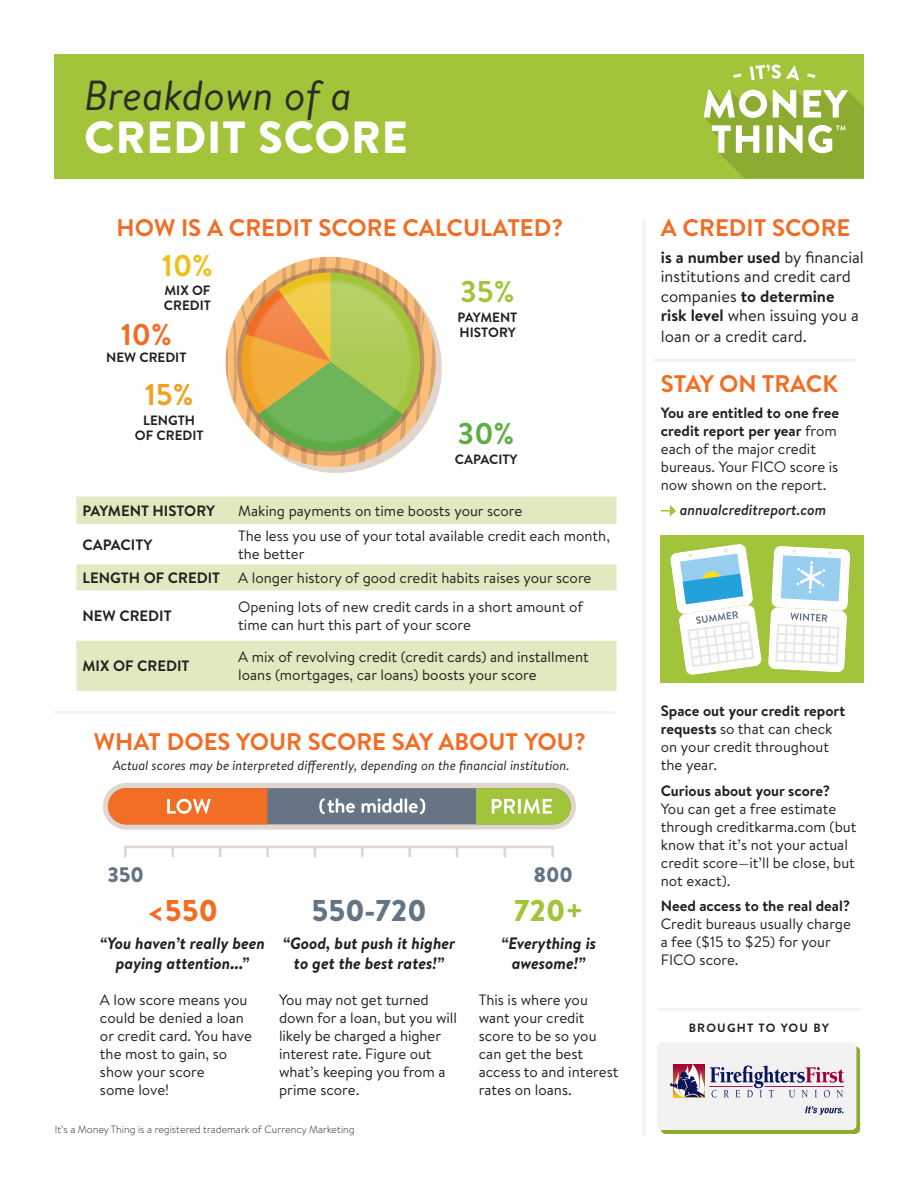
<style>
.page{position:relative;width:918px;height:1188px;background:#fff}
.page>*{position:absolute;margin:0;border:0;box-sizing:border-box;transform-origin:0 0}
.t1{font:900 45px "Brandon Text";letter-spacing:.02em;color:#fff}
.t2{font:italic 42px "Brandon Text";letter-spacing:-.005em;color:#2c2c25}
.t3{font:900 30px "Brandon Text";color:#637584}
.t4{font:900 30px "Brandon Text";color:#f36c23}
.t5{font:900 30px "Brandon Text";color:#a1c43a}
.t6{font:700 30px "Brandon Text";color:#f0a11e}
.t7{font:700 30px "Brandon Text";color:#f36c23}
.t8{font:700 30px "Brandon Text";color:#edc11a}
.t9{font:700 30px "Brandon Text";color:#a1c43a}
.t10{font:700 30px "Brandon Text";color:#5dad45}
.t11{font:700 24px "Brandon Text";color:#f36c23}
.t12{font:900 21px "Brandon Text";letter-spacing:-.01em;color:#637584}
.t13{font:16.5px/19.5px "Brandon Text";color:#231f20}
.t14{font:italic 700 16.5px/19.5px "Brandon Text";color:#231f20;text-align:center}
.t15{font:15px/18px "Brandon Text";color:#231f20}
.t16{font:700 15px "Brandon Text";color:#231f20}
.t17{font:italic 500 15px "Brandon Text";color:#231f20}
.t18{font:italic 13.5px "Brandon Text";color:#231f20}
.t19{font:700 13.5px/15px "Brandon Text";color:#231f20}
.t20{font:700 12px "Brandon Text";letter-spacing:.1em;color:#231f20}
.t21{font:300 10.5px "Brandon Text";color:#231f20}
.s1{font-weight:700}
</style>
<div class="page">
<svg style="left:225px;top:257px;width:211px;height:210px"></svg>
<img style="left:229px;top:260px;width:204px;height:204px">
<div style="left:661px;top:1046px;width:199px;height:88px;background:#8bab31;border-radius:5px"></div>
<div style="left:657px;top:1042px;width:199px;height:88px;background:#f2f2f2;border-radius:5px"></div>
<div style="left:54px;top:54px;width:810px;height:124px;background:#a1c43a"></div>
<svg style="left:750px;top:64px;width:49px;height:16px"></svg>
<svg style="left:733px;top:74px;width:8px;height:4px"></svg>
<svg style="left:807px;top:74px;width:8px;height:4px"></svg>
<svg style="left:704px;top:90px;width:160px;height:88px;background:#abc366"></svg>
<svg style="left:551px;top:847px;width:3px;height:9px"></svg>
<svg style="left:504px;top:848px;width:2px;height:8px"></svg>
<svg style="left:456px;top:848px;width:2px;height:8px"></svg>
<svg style="left:408px;top:848px;width:3px;height:8px"></svg>
<svg style="left:361px;top:848px;width:3px;height:8px"></svg>
<svg style="left:314px;top:848px;width:2px;height:8px"></svg>
<svg style="left:266px;top:848px;width:3px;height:8px"></svg>
<svg style="left:219px;top:848px;width:2px;height:8px"></svg>
<svg style="left:171px;top:848px;width:3px;height:8px"></svg>
<svg style="left:124px;top:847px;width:3px;height:9px"></svg>
<hr style="left:125px;top:846px;width:428px;height:2px;background:#e0d6ce">
<div style="left:103px;top:783px;width:46px;height:47px;background:#e0d6ce;border-radius:50%"></div>
<svg style="left:108px;top:783px;width:468px;height:47px;background:#b79e7d"></svg>
<svg style="left:76px;top:496px;width:540px;height:195px;fill:#e0e9bf"></svg>
<svg style="left:670px;top:1064px;width:174px;height:33px"></svg>
<svg style="left:805px;top:1106px;width:39px;height:9px"></svg>
<hr style="left:642px;top:220px;width:3px;height:916px;background:#f5f2f0">
<hr style="left:56px;top:711px;width:559px;height:3px;background:#f5f2f0">
<hr style="left:654px;top:359px;width:200px;height:3px;background:#f5f2f0">
<hr style="left:658px;top:1008px;width:201px;height:3px;background:#f5f2f0">
<svg style="left:661px;top:505px;width:15px;height:12px"></svg>
<div style="left:661px;top:535px;width:203px;height:148px;background:#a1c43a"></div>
<svg style="left:670px;top:544px;width:92px;height:131px"></svg>
<svg style="left:768px;top:546px;width:82px;height:127px;background:#d9e9e2"></svg>
<h2 class="t2" style="left:84px;top:66px;width:270px">Breakdown of a</h2>
<h1 class="t1" style="left:84px;top:106px;width:325px">CREDIT SCORE</h1>
<h3 class="t11" style="left:117px;top:211px;width:448px">HOW IS A CREDIT SCORE CALCULATED?</h3>
<h3 class="t11" style="left:661px;top:211px;width:191px">A CREDIT SCORE</h3>
<p class="t13" style="left:661px;top:247px;width:204px"><span class="s1">is a number used</span> by financial institutions and credit card companies <span class="s1">to determine risk level</span> when issuing you a</p>
<p class="t13" style="left:661px;top:326px;width:148px">loan or a credit card.</p>
<h3 class="t11" style="left:661px;top:367px;width:178px">STAY ON TRACK</h3>
<p class="t15" style="left:661px;top:403px;width:180px"><span class="s1">You are entitled to one free credit report per year</span> from each of the major credit bureaus. Your FICO score is now shown on the report.</p>
<p class="t17" style="left:680px;top:500px;width:148px">annualcreditreport.com</p>
<h3 class="t8" style="left:162px;top:245px;width:53px">10%</h3>
<p class="t19" style="left:164px;top:283px;width:49px">MIX OF<br>CREDIT</p>
<h3 class="t9" style="left:460px;top:271px;width:56px">35%</h3>
<p class="t19" style="left:458px;top:309px;width:61px">PAYMENT<br>HISTORY</p>
<h3 class="t7" style="left:121px;top:313px;width:53px">10%</h3>
<p class="t19" style="left:106px;top:350px;width:82px">NEW CREDIT</p>
<h3 class="t6" style="left:145px;top:374px;width:50px">15%</h3>
<p class="t19" style="left:135px;top:412px;width:70px;text-align:center">LENGTH<br>OF CREDIT</p>
<h3 class="t10" style="left:458px;top:413px;width:58px">30%</h3>
<p class="t19" style="left:455px;top:451px;width:64px">CAPACITY</p>
<p class="t16" style="left:82px;top:500px;width:134px">PAYMENT HISTORY</p>
<p class="t15" style="left:238px;top:501px;width:286px">Making payments on time boosts your score</p>
<p class="t16" style="left:82px;top:534px;width:71px">CAPACITY</p>
<p class="t15" style="left:238px;top:526px;width:373px">The less you use of your total available credit each month, the better</p>
<p class="t15" style="left:82px;top:568px;width:510px"><span class="s1">LENGTH OF CREDIT</span> A longer history of good credit habits raises your score</p>
<p class="t16" style="left:82px;top:605px;width:91px">NEW CREDIT</p>
<p class="t15" style="left:238px;top:597px;width:346px">Opening lots of new credit cards in a short amount of time can hurt this part of your score</p>
<p class="t16" style="left:82px;top:655px;width:108px">MIX OF CREDIT</p>
<p class="t15" style="left:238px;top:647px;width:352px">A mix of revolving credit (credit cards) and installment loans (mortgages, car loans) boosts your score</p>
<h3 class="t11" style="left:94px;top:725px;width:494px">WHAT DOES YOUR SCORE SAY ABOUT YOU?</h3>
<p class="t18" style="left:113px;top:756px;width:458px">Actual scores may be interpreted differently, depending on the financial institution.</p>
<h3 class="t12" style="left:108px;top:860px;width:38px">350</h3>
<h3 class="t12" style="left:534px;top:860px;width:41px">800</h3>
<h3 class="t4" style="left:147px;top:889px;width:73px">&lt;550</h3>
<p class="t14" style="left:100px;top:934px;width:166px">“You haven’t really been paying attention...”</p>
<p class="t15" style="left:100px;top:990px;width:153px">A low score means you could be denied a loan or credit card. You have the most to gain, so show your score<br>some love!</p>
<h3 class="t3" style="left:311px;top:889px;width:117px">550-720</h3>
<p class="t14" style="left:283px;top:934px;width:174px">“Good, but push it higher to get the best rates!”</p>
<p class="t15" style="left:279px;top:990px;width:180px">You may not get turned down for a loan, but you will likely be charged a higher interest rate. Figure out what’s keeping you from a prime score.</p>
<p class="t21" style="left:55px;top:1122px;width:301px">It’s a Money Thing is a registered trademark of Currency Marketing</p>
<h3 class="t5" style="left:514px;top:889px;width:71px">720+</h3>
<p class="t14" style="left:501px;top:934px;width:97px">“Everything is awesome!”</p>
<p class="t15" style="left:479px;top:990px;width:141px">This is where you want your credit score to be so you can get the best access to and interest rates on loans.</p>
<p class="t15" style="left:661px;top:701px;width:186px"><span class="s1">Space out your credit report requests</span> so that can check on your credit throughout the year.</p>
<p class="t16" style="left:661px;top:780px;width:171px">Curious about your score?</p>
<p class="t15" style="left:661px;top:799px;width:197px">You can get a free estimate through creditkarma.com (but know that it’s not your actual credit score—it’ll be close, but not exact).</p>
<p class="t16" style="left:661px;top:895px;width:191px">Need access to the real deal?</p>
<p class="t15" style="left:661px;top:914px;width:192px">Credit bureaus usually charge a fee ($15 to $25) for your<br>FICO score.</p>
<p class="t20" style="left:689px;top:1020px;width:142px">BROUGHT TO YOU BY</p>
</div>
